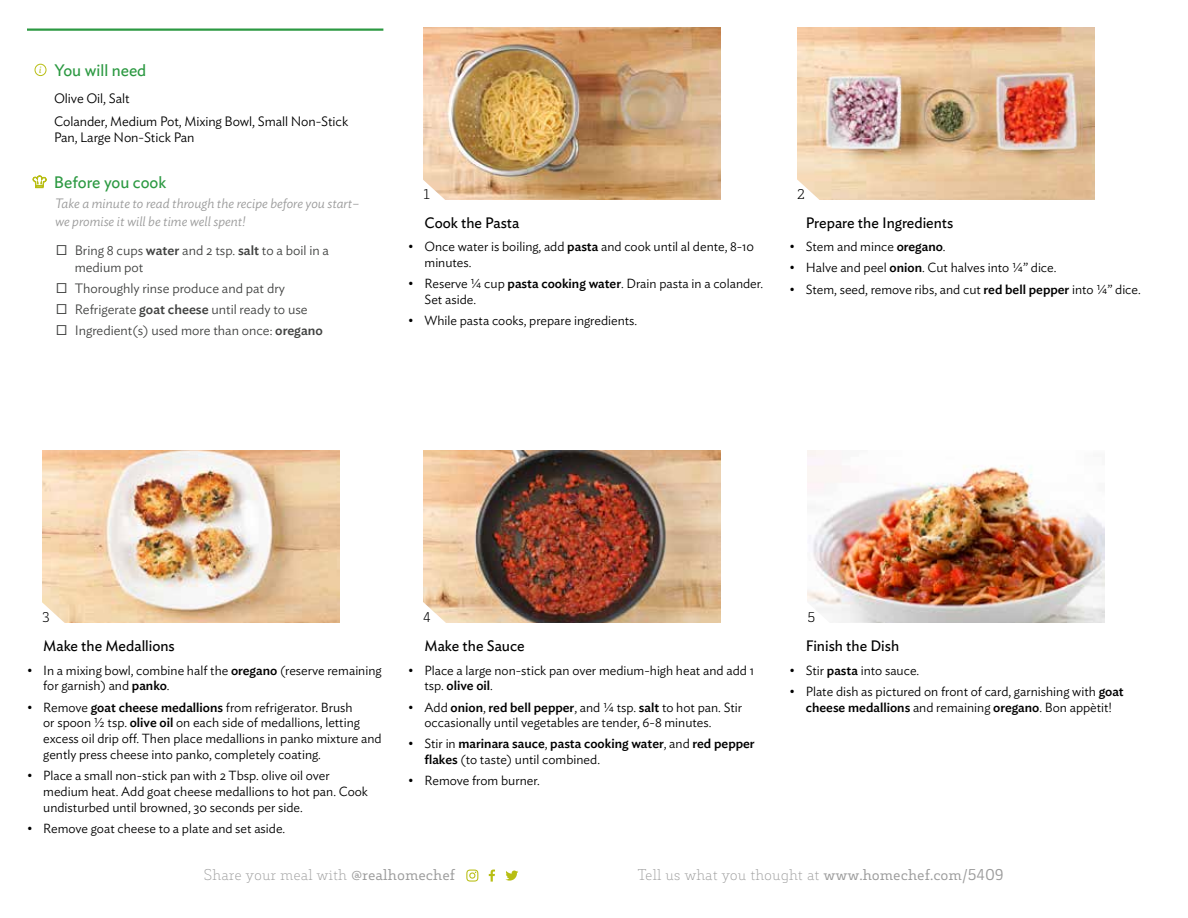
<style>
.page{position:relative;width:1188px;height:918px;background:#fff}
.page>*{position:absolute;margin:0;border:0;box-sizing:border-box;transform-origin:0 0}
.t1{font:16.5px "Ideal Sans";color:#2c9942}
.t2{font:15px "Ideal Sans";color:#000}
.t3{font:200 15px "Decour";color:#9a9a9a}
.t4{font:300 13.5px/21px "Ideal Sans";color:#414241}
.t5{font:italic 300 13.5px/18px "Ideal Sans";color:#9a9a9a}
.t6{font:300 13.5px/23.2px "Ideal Sans";letter-spacing:-.005em;color:#000}
.t7{font:300 13.5px "Decour";color:#000}
.t8{font:300 13.2px/15.8px "Ideal Sans";color:#000}
.t9{font:500 13.2px/15.8px "Ideal Sans";color:#000}
.t10{font:italic 9.3px "Ideal Sans";color:#b8be14}
.s1{font-weight:500}
.s2{font-weight:300}
.s3{font-weight:400}
</style>
<div class="page">
<img style="left:42px;top:450px;width:297px;height:173px">
<img style="left:423px;top:450px;width:297px;height:173px">
<img style="left:423px;top:27px;width:297px;height:173px">
<img style="left:808px;top:450px;width:297px;height:173px">
<img style="left:797px;top:27px;width:297px;height:173px">
<svg style="left:423px;top:178px;width:24px;height:22px"></svg>
<svg style="left:797px;top:178px;width:24px;height:22px"></svg>
<svg style="left:42px;top:601px;width:24px;height:22px"></svg>
<svg style="left:423px;top:601px;width:24px;height:22px"></svg>
<svg style="left:808px;top:601px;width:23px;height:22px"></svg>
<hr style="left:27px;top:28px;width:356px;height:3px;background:#2c9942">
<div style="left:35px;top:64px;width:11px;height:12px;border:1px solid #b8be14;border-radius:50%"></div>
<svg style="left:33px;top:176px;width:14px;height:12px"></svg>
<svg style="left:489px;top:870px;width:6px;height:12px"></svg>
<svg style="left:466px;top:870px;width:12px;height:12px"></svg>
<svg style="left:505px;top:871px;width:13px;height:10px"></svg>
<p class="t10" style="left:39px;top:63px;width:4px">i</p>
<p class="t1" style="left:55px;top:58px;width:93px">You will need</p>
<p class="t6" style="left:54px;top:85px;width:296px">Olive Oil, Salt<br>Colander, Medium Pot, Mixing Bowl, Small Non-Stick</p>
<p class="t6" style="left:54px;top:125px;width:142px">Pan, Large Non-Stick Pan</p>
<p class="t1" style="left:54px;top:169px;width:114px">Before you cook</p>
<p class="t5" style="left:55px;top:193px;width:306px">Take a minute to read through the recipe before you start– we promise it will be time well spent!</p>
<p class="t4" style="left:75px;top:241px;width:256px;line-height:16.5px">Bring 8 cups <span class="s1">water</span> and 2 tsp. <span class="s1">salt</span> to a boil in a medium pot</p>
<p class="t4" style="left:75px;top:276px;width:250px">Thoroughly rinse produce and pat dry<br>Refrigerate <span class="s1">goat cheese</span> until ready to use<br>Ingredient(s) used more than once: <span class="s1">oregano</span></p>
<p class="t7" style="left:423px;top:186px;width:8px">1</p>
<p class="t2" style="left:425px;top:211px;width:96px">Cook the Pasta</p>
<p class="t8" style="left:425px;top:238px;width:331px;text-indent:-16px">• Once water is boiling, add <span class="s1">pasta</span> and cook until al dente, 8-10 minutes.</p>
<p class="t8" style="left:425px;top:275px;width:340px;text-indent:-16px">• Reserve ¼ cup <span class="s1">pasta cooking water</span>. Drain pasta in a colander.<br>Set aside.</p>
<p class="t8" style="left:408px;top:312px;width:230px">• While pasta cooks, prepare ingredients.</p>
<p class="t7" style="left:797px;top:186px;width:9px">2</p>
<p class="t2" style="left:806px;top:211px;width:149px">Prepare the Ingredients</p>
<p class="t8" style="left:790px;top:238px;width:158px">• Stem and mince <span class="s1">oregano</span>.</p>
<p class="t8" style="left:790px;top:259px;width:268px">• Halve and peel <span class="s1">onion</span>. Cut halves into ¼” dice.</p>
<p class="t8" style="left:790px;top:280px;width:353px">• Stem, seed, remove ribs, and cut <span class="s1">red bell pepper</span> into ¼” dice.</p>
<p class="t7" style="left:42px;top:609px;width:9px">3</p>
<p class="t7" style="left:423px;top:609px;width:9px">4</p>
<p class="t7" style="left:808px;top:609px;width:9px">5</p>
<p class="t2" style="left:43px;top:635px;width:133px">Make the Medallions</p>
<p class="t8" style="left:43px;top:661px;width:340px;text-indent:-16px">• In a mixing bowl, combine half the <span class="s1">oregano</span> (reserve remaining for garnish) and <span class="s1">panko</span>.</p>
<p class="t8" style="left:43px;top:698px;width:340px;text-indent:-16px">• Remove <span class="s1">goat cheese medallions</span> from refrigerator. Brush<br>or spoon ½ tsp. <span class="s1">olive oil</span> on each side of medallions, letting excess oil drip off. Then place medallions in panko mixture and gently press cheese into panko, completely coating.</p>
<p class="t8" style="left:43px;top:766px;width:326px;text-indent:-16px">• Place a small non-stick pan with 2 Tbsp. olive oil over medium heat. Add goat cheese medallions to hot pan. Cook undisturbed until browned, 30 seconds per side.</p>
<p class="t8" style="left:27px;top:819px;width:260px">• Remove goat cheese to a plate and set aside.</p>
<p class="t2" style="left:424px;top:635px;width:102px">Make the Sauce</p>
<p class="t8" style="left:424px;top:661px;width:331px;text-indent:-16px">• Place a large non-stick pan over medium-high heat and add 1 tsp. <span class="s1">olive oil</span>.</p>
<p class="t8" style="left:424px;top:698px;width:319px;text-indent:-16px">• Add <span class="s1">onion</span>, <span class="s1">red bell pepper</span>, and ¼ tsp. <span class="s1">salt</span> to hot pan. Stir occasionally until vegetables are tender, 6-8 minutes.</p>
<p class="t9" style="left:424px;top:735px;width:332px;text-indent:-16px"><span class="s2">• Stir in</span> marinara sauce<span class="s2">,</span> pasta cooking water<span class="s2">, and</span> red pepper flakes <span class="s2">(to taste) until combined.</span></p>
<p class="t8" style="left:408px;top:772px;width:133px">• Remove from burner.</p>
<p class="t2" style="left:806px;top:635px;width:95px">Finish the Dish</p>
<p class="t8" style="left:790px;top:661px;width:131px">• Stir <span class="s1">pasta</span> into sauce.</p>
<p class="t8" style="left:790px;top:682px;width:336px;text-align:center">• Plate dish as pictured on front of card, garnishing with <span class="s1">goat cheese medallions</span> and remaining <span class="s1">oregano</span>. Bon appètit!</p>
<p class="t3" style="left:204px;top:866px;width:253px">Share your meal with <span class="s3">@realhomechef</span></p>
<p class="t3" style="left:637px;top:866px;width:368px">Tell us what you thought at <span class="s3">www.homechef.com/5409</span></p>
</div>
